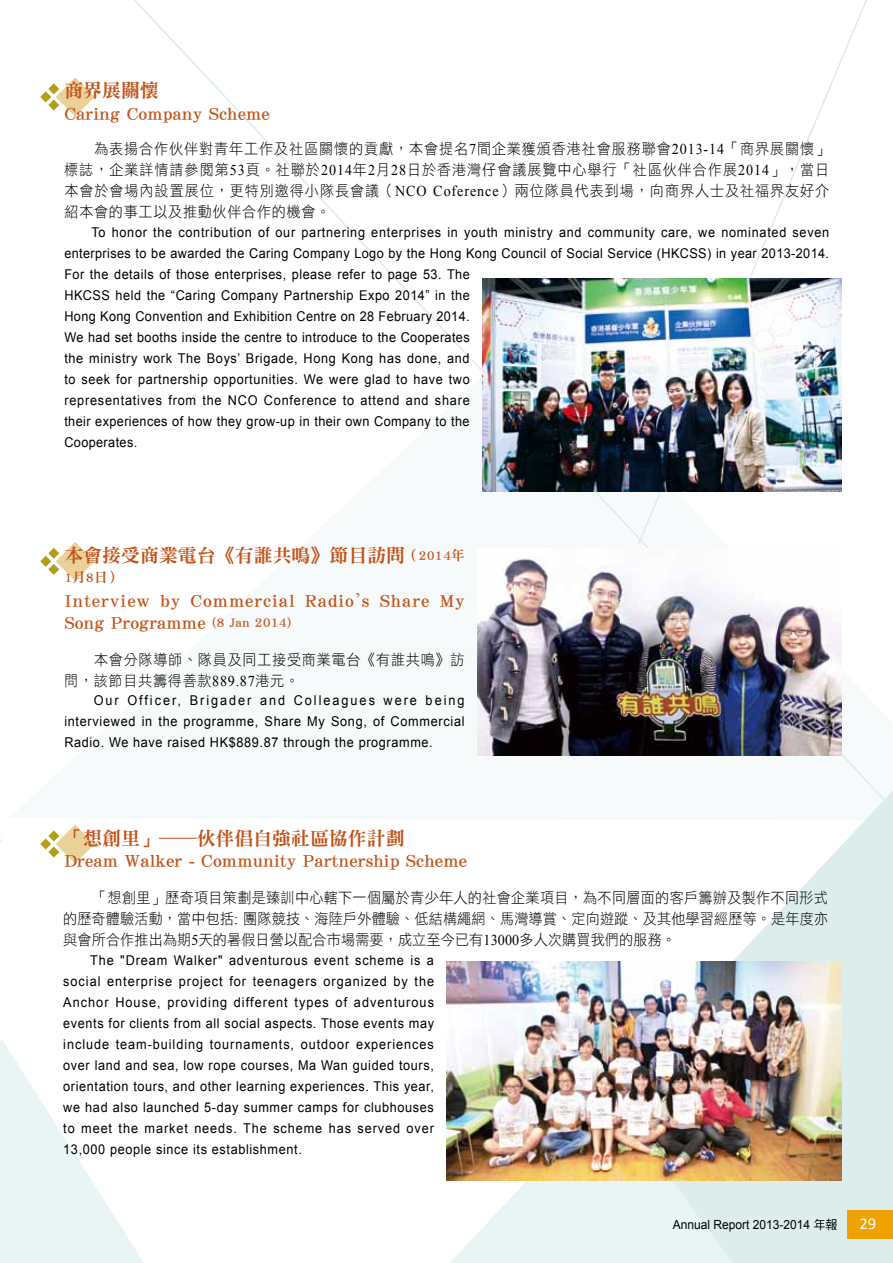
<style>
.page{position:relative;width:893px;height:1263px;background:#fff}
.page>*{position:absolute;margin:0;border:0;box-sizing:border-box;transform-origin:0 0}
.t1{font:18.9px/22.5px "DF Ming Std W9";color:#c1541a}
.t2{font:18.9px/22.5px "DF Ming Std W9";letter-spacing:.045em;color:#c1541a}
.t3{font:16.5px "Calibri";color:#fff}
.t4{font:15px/21px "DF Hei Std W3";letter-spacing:.05em;color:#000;text-align:justify;scale:.94 1}
.t5{font:13.5px/21px "Arial";letter-spacing:.04em;color:#000;text-align:justify;scale:.94 1}
.t6{font:13.5px "DF Ming Std W9";color:#c1541a}
.t7{font:12.6px "Arial";color:#000;scale:.95 1}
.s1{font-family:"Times New Roman"}
.s2{font-size:13.5px}
.s3{font-family:"DF Hei Std W5"}
</style>
<div class="page">
<svg style="left:446px;top:833px;width:447px;height:430px"></svg>
<svg style="left:446px;top:1094px;width:296px;height:169px;background:#e9f4f3"></svg>
<svg style="left:637px;top:0;width:230px;height:546px"></svg>
<svg style="left:0;top:0;width:144px;height:1263px"></svg>
<hr style="left:159px;top:838px;width:38px;height:1px;background:#c1541a">
<img style="left:483px;top:278px;width:359px;height:213px">
<img style="left:447px;top:961px;width:395px;height:220px">
<img style="left:477px;top:558px;width:365px;height:197px">
<div style="left:847px;top:1210px;width:46px;height:29px;background:#eea300"></div>
<h1 class="t1" style="left:64px;top:79px;width:207px">商界展關懷<br>Caring Company Scheme</h1>
<p class="t4" style="left:64px;top:138px;width:815px;text-indent:30px">為表揚合作伙伴對青年工作及社區關懷的貢獻，本會提名<span class="s1">7</span>間企業獲頒香港社會服務聯會<span class="s1">2013-14</span>「商界展關懷」標誌，企業詳情請參閱第<span class="s1">53</span>頁。社聯於<span class="s1">2014</span>年<span class="s1">2</span>月<span class="s1">28</span>日於香港灣仔會議展覽中心舉行「社區伙伴合作展<span class="s1">2014</span>」，當日本會於會場內設置展位，更特別邀得小隊長會議（<span class="s1">NCO Coference</span>）兩位隊員代表到場，向商界人士及社福界友好介紹本會的事工以及推動伙伴合作的機會。</p>
<p class="t5" style="left:64px;top:222px;width:815px;text-align:left;text-indent:27px">To honor the contribution of our partnering enterprises in youth ministry and community care, we nominated seven enterprises to be awarded the Caring Company Logo by the Hong Kong Council of Social Service (HKCSS) in year 2013-2014.<br>For the details of those enterprises, please refer to page 53. The<br>HKCSS held the “Caring Company Partnership Expo 2014” in the<br>Hong Kong Convention and Exhibition Centre on 28 February 2014.<br>We had set booths inside the centre to introduce to the Cooperates<br>the ministry work The Boys’ Brigade, Hong Kong has done, and<br>to seek for partnership opportunities. We were glad to have two<br>representatives from the NCO Conference to attend and share<br>their experiences of how they grow-up in their own Company to the<br>Cooperates.</p>
<h1 class="t1" style="left:64px;top:543px;width:402px">本會接受商業電台《有誰共鳴》節目訪問<span class="s2">（2014年</span></h1>
<p class="t6" style="left:64px;top:570px;width:58px">1月8日）</p>
<h1 class="t2" style="left:64px;top:588px;width:402px">Interview by Commercial Radio<span class="s1">’</span>s Share My<br>Song Programme <span class="s2">(8 Jan 2014)</span></h1>
<p class="t4" style="left:64px;top:649px;width:427px;text-indent:30px">本會分隊導師、隊員及同工接受商業電台《有誰共鳴》訪問，該節目共籌得善款<span class="s1">889.87</span>港元。</p>
<p class="t5" style="left:64px;top:690px;width:427px;text-indent:29px">Our Officer, Brigader and Colleagues were being interviewed in the programme, Share My Song, of Commercial Radio. We have raised HK$889.87 through the programme.</p>
<h1 class="t1" style="left:64px;top:826px;width:96px">「想創里」</h1>
<h1 class="t1" style="left:64px;top:826px;width:404px;text-indent:132px">伙伴倡自強社區協作計劃<br>Dream Walker - Community Partnership Scheme</h1>
<p class="t4" style="left:63px;top:887px;width:815px;text-indent:30px">「想創里」歷奇項目策劃是臻訓中心轄下一個屬於青少年人的社會企業項目，為不同層面的客戶籌辦及製作不同形式的歷奇體驗活動，當中包括<span class="s1">:</span> 團隊競技、海陸戶外體驗、低結構繩網、馬灣導賞、定向遊蹤、及其他學習經歷等。是年度亦與會所合作推出為期<span class="s1">5</span>天的暑假日營以配合市場需要，成立至今已有<span class="s1">13000</span>多人次購買我們的服務。</p>
<p class="t5" style="left:63px;top:950px;width:396px;text-indent:27px">The "Dream Walker" adventurous event scheme is a social enterprise project for teenagers organized by the Anchor House, providing different types of adventurous events for clients from all social aspects. Those events may include team-building tournaments, outdoor experiences over land and sea, low rope courses, Ma Wan guided tours, orientation tours, and other learning experiences. This year, we had also launched 5-day summer camps for clubhouses to meet the market needs. The scheme has served over 13,000 people since its establishment.</p>
<p class="t7" style="left:673px;top:1216px;width:175px">Annual Report 2013-2014 <span class="s3">年報</span></p>
<p class="t3" style="left:859px;top:1213px;width:18px">29</p>
</div>
